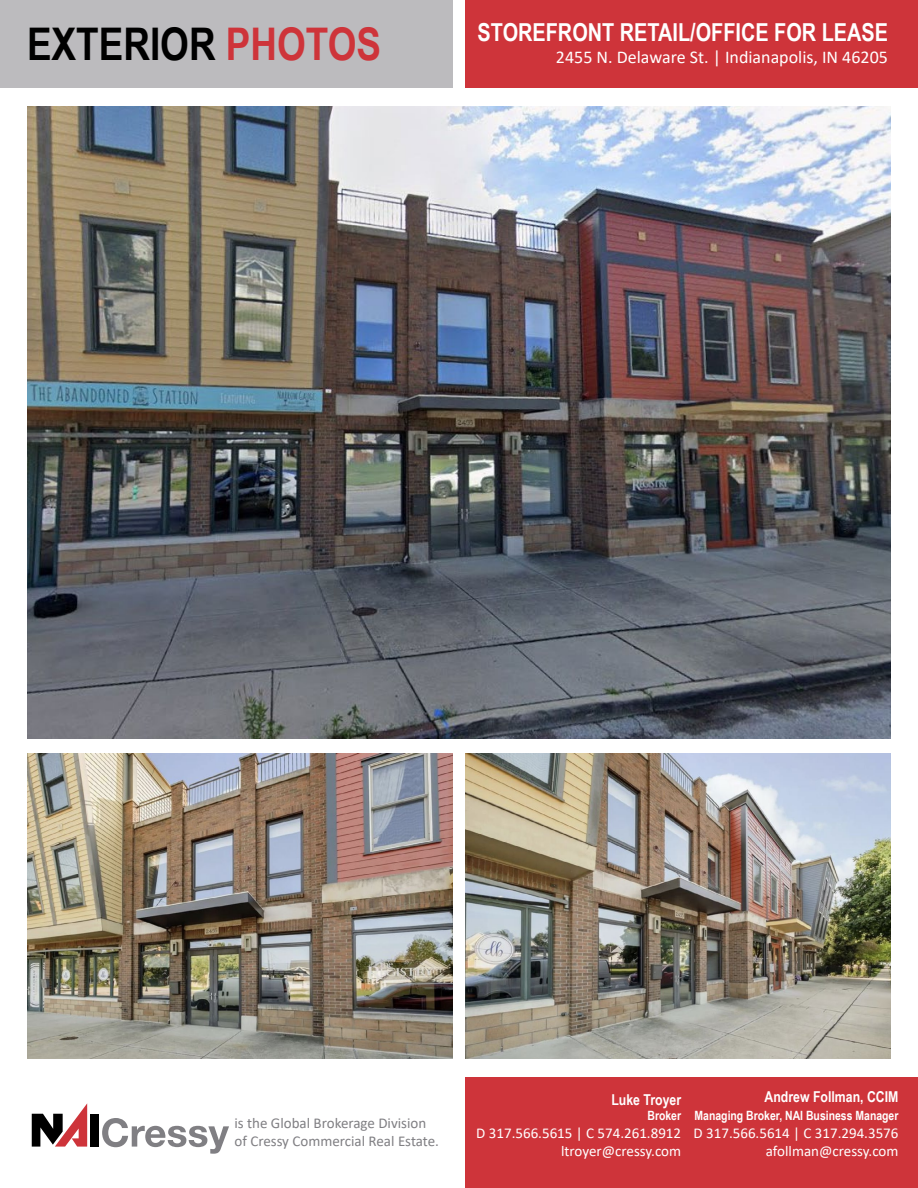
<style>
.page{position:relative;width:918px;height:1188px;background:#fff}
.page>*{position:absolute;margin:0;border:0;box-sizing:border-box;transform-origin:0 0}
.t1{font:700 45px "Arial Narrow";color:#000}
.t2{font:700 24.75px "Arial Narrow";color:#fff}
.t3{font:18px "Calibri";color:#fff}
.t4{font:15px/18px "Calibri";color:#fff;text-align:right}
.t5{font:15px/18px "Calibri";color:#807f83}
.t6{font:700 15px "Arial Narrow";color:#fff}
.t7{font:700 12.75px "Arial Narrow";color:#fff}
.s1{color:#ce343a}
</style>
<div class="page">
<div style="left:466px;top:1078px;width:452px;height:110px;background:#ce343a"></div>
<div style="left:90px;top:1114px;width:9px;height:33px;background:#000"></div>
<svg style="left:32px;top:1103px;width:55px;height:44px"></svg>
<svg style="left:102px;top:1118px;width:127px;height:36px"></svg>
<div style="left:466px;top:0;width:452px;height:87px;background:#ce343a"></div>
<div style="left:0;top:0;width:452px;height:87px;background:#bcbbbe"></div>
<img style="left:27px;top:107px;width:864px;height:632px">
<img style="left:27px;top:754px;width:425px;height:304px">
<img style="left:466px;top:754px;width:425px;height:304px">
<h1 class="t1" style="left:27px;top:10px;width:356px">EXTERIOR <span class="s1">PHOTOS</span></h1>
<h2 class="t2" style="left:478px;top:14px;width:412px">STOREFRONT RETAIL/OFFICE FOR LEASE</h2>
<p class="t3" style="left:556px;top:44px;width:333px">2455 N. Delaware St. | Indianapolis, IN 46205</p>
<p class="t5" style="left:234px;top:1114px;width:206px">is the Global Brokerage Division of Cressy Commercial Real Estate.</p>
<p class="t6" style="left:611px;top:1088px;width:71px">Luke Troyer</p>
<p class="t7" style="left:647px;top:1106px;width:35px">Broker</p>
<p class="t4" style="left:476px;top:1123px;width:206px">D 317.566.5615 | C 574.261.8912 ltroyer@cressy.com</p>
<p class="t6" style="left:765px;top:1086px;width:135px">Andrew Follman, CCIM</p>
<p class="t7" style="left:695px;top:1106px;width:205px">Managing Broker, NAI Business Manager</p>
<p class="t4" style="left:694px;top:1124px;width:206px">D 317.566.5614 | C 317.294.3576 afollman@cressy.com</p>
</div>
